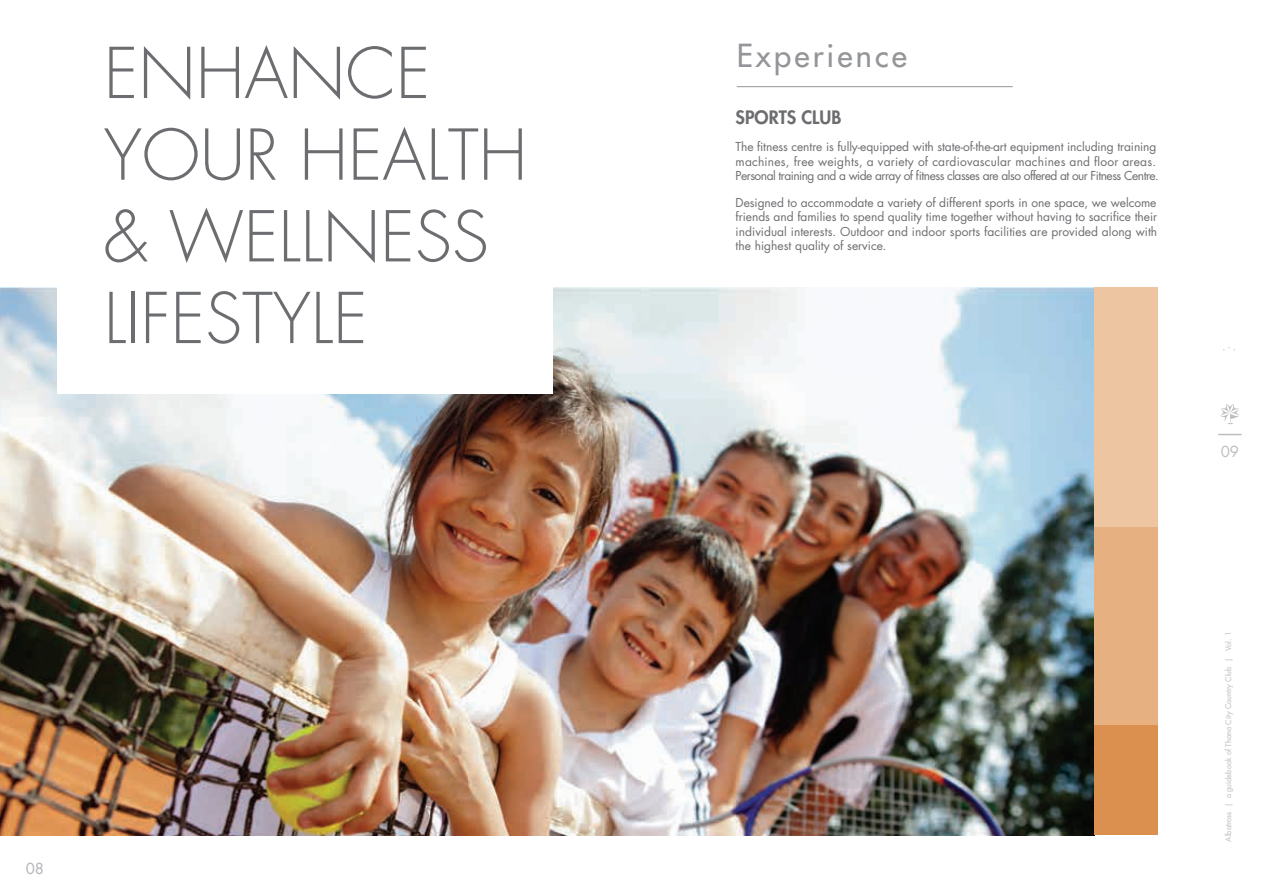
<style>
.page{position:relative;width:1263px;height:893px;background:#fff}
.page>*{position:absolute;margin:0;border:0;box-sizing:border-box;transform-origin:0 0}
.t1{font:300 68.1px/81.8px "Futura Std";color:#6c6d70}
.t2{font:500 30.9px "Futura Std";letter-spacing:.1em;color:#939598}
.t3{font:800 18px "Futura Std";color:#6c6d70}
.t4{font:14.85px "Futura Std";color:#b2b3b7}
.t5{font:14.85px "Futura Std";color:#bcbdc0}
.t6{font:12px/14.4px "Futura Std";letter-spacing:-.005em;color:#6c6d70}
.t7{font:7.5px "Futura Std";color:#d1d2d4}
</style>
<div class="page">
<img style="left:0;top:287px;width:1094px;height:548px">
<div style="left:57px;top:42px;width:496px;height:351px;background:#fff"></div>
<hr style="left:737px;top:86px;width:276px;height:1px;background:#939598">
<div style="left:1094px;top:725px;width:64px;height:110px;background:#db904f"></div>
<div style="left:1094px;top:527px;width:64px;height:198px;background:#e6b080"></div>
<div style="left:1094px;top:287px;width:64px;height:240px;background:#edc6a1"></div>
<svg style="left:1220px;top:404px;width:19px;height:20px"></svg>
<svg style="left:1218px;top:434px;width:23px;height:1px"></svg>
<h1 class="t1" style="left:104px;top:34px;width:425px">ENHANCE<br>YOUR HEALTH &amp; WELLNESS<br>LIFESTYLE</h1>
<h2 class="t2" style="left:737px;top:36px;width:172px">Experience</h2>
<h3 class="t3" style="left:736px;top:106px;width:107px">SPORTS CLUB</h3>
<p class="t6" style="left:736px;top:140px;width:425px">The fitness centre is fully-equipped with state-of-the-art equipment including training machines, free weights, a variety of cardiovascular machines and floor areas.<br>Personal training and a wide array of fitness classes are also offered at our Fitness Centre.</p>
<p class="t6" style="left:736px;top:196px;width:423px;text-align:justify">Designed to accommodate a variety of different sports in one space, we welcome friends and families to spend quality time together without having to sacrifice their individual interests. Outdoor and indoor sports facilities are provided along with the highest quality of service.</p>
<p class="t5" style="left:1221px;top:442px;width:20px">09</p>
<p class="t4" style="left:26px;top:859px;width:20px">08</p>
<p class="t7" style="left:1223px;top:842px;width:211px;rotate:-90deg">Albatross | a guidebook of Thana City Country Club | Vol. 1</p>
</div>
